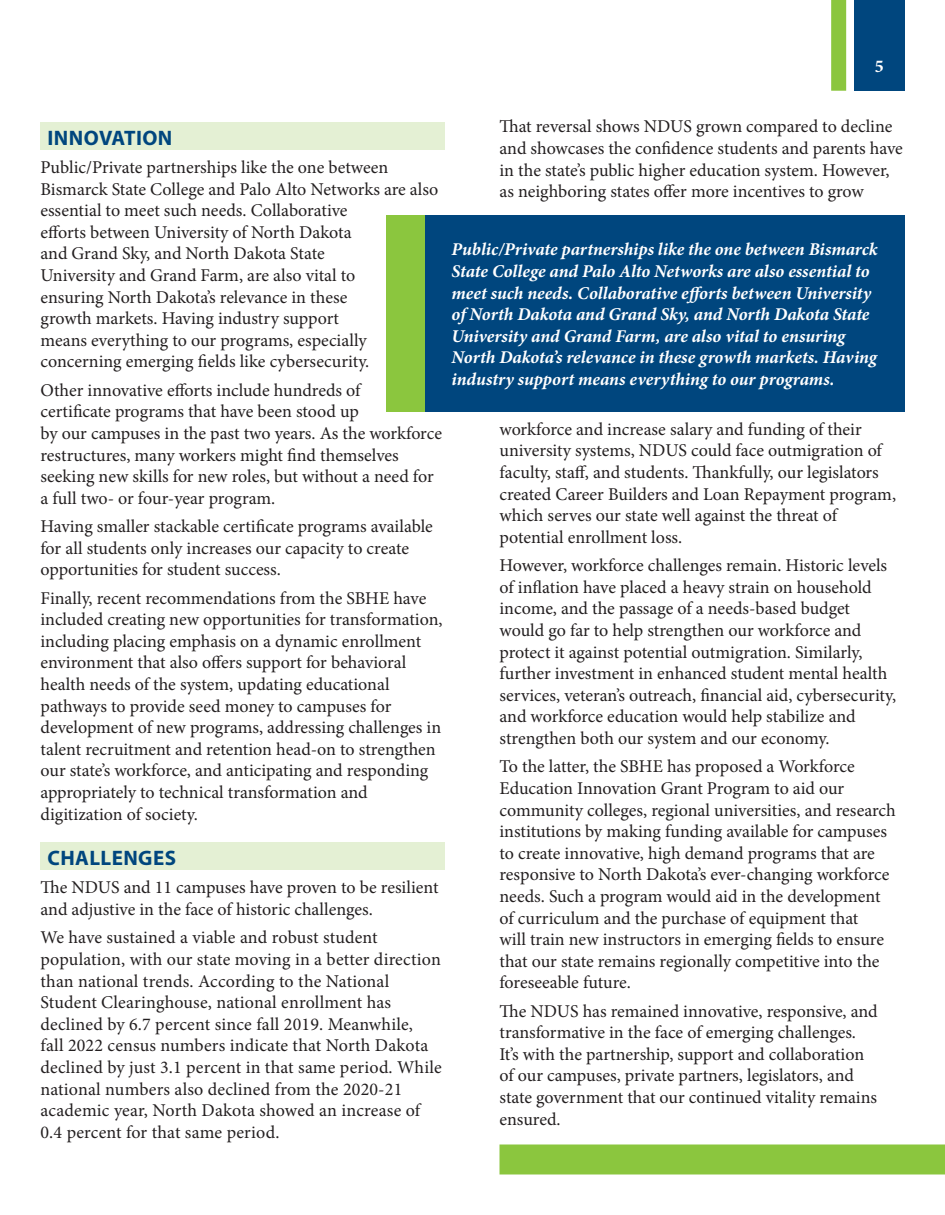
<style>
.page{position:relative;width:945px;height:1215px;background:#fff}
.page>*{position:absolute;margin:0;border:0;box-sizing:border-box;transform-origin:0 0}
.Paragraph_Style_1{font:700 21px "Myriad Pro";letter-spacing:.02em;color:#00467e}
.t1{font:18px/21.6px "Minion Pro";color:#231f20}
.t2{font:italic 700 18px/21.6px "Minion Pro";letter-spacing:-.005em;color:#fff}
.t3{font:700 18px "Minion Pro";color:#fff}
</style>
<div class="page">
<div style="left:831px;top:0;width:15px;height:91px;background:#8bc63e"></div>
<div style="left:854px;top:0;width:50px;height:91px;background:#00467e"></div>
<div style="left:40px;top:122px;width:406px;height:28px;background:#e4f0d4"></div>
<div style="left:40px;top:843px;width:406px;height:27px;background:#e4f0d4"></div>
<div style="left:425px;top:215px;width:479px;height:197px;background:#00467e"></div>
<div style="left:386px;top:215px;width:39px;height:197px;background:#8bc63e"></div>
<div style="left:500px;top:1144px;width:445px;height:30px;background:#8bc63e"></div>
<p class="t3" style="left:875px;top:54px;width:10px">5</p>
<p class="Paragraph_Style_1" style="left:47px;top:124px;width:126px">INNOVATION</p>
<p class="t1" style="left:40px;top:157px;width:399px">Public/Private partnerships like the one between Bismarck State College and Palo Alto Networks are also essential to meet such needs. Collaborative<br>efforts between University of North Dakota<br>and Grand Sky, and North Dakota State<br>University and Grand Farm, are also vital to<br>ensuring North Dakota’s relevance in these<br>growth markets. Having industry support<br>means everything to our programs, especially concerning emerging fields like cybersecurity.</p>
<p class="t1" style="left:40px;top:379px;width:403px">Other innovative efforts include hundreds of<br>certificate programs that have been stood up<br>by our campuses in the past two years. As the workforce restructures, many workers might find themselves seeking new skills for new roles, but without a need for a full two- or four-year program.</p>
<p class="t1" style="left:40px;top:516px;width:394px">Having smaller stackable certificate programs available for all students only increases our capacity to create opportunities for student success.</p>
<p class="t1" style="left:40px;top:587px;width:404px">Finally, recent recommendations from the SBHE have included creating new opportunities for transformation, including placing emphasis on a dynamic enrollment environment that also offers support for behavioral health needs of the system, updating educational pathways to provide seed money to campuses for development of new programs, addressing challenges in talent recruitment and retention head-on to strengthen our state’s workforce, and anticipating and responding appropriately to technical transformation and digitization of society.</p>
<p class="Paragraph_Style_1" style="left:47px;top:844px;width:130px">CHALLENGES</p>
<p class="t1" style="left:40px;top:877px;width:400px">The NDUS and 11 campuses have proven to be resilient and adjustive in the face of historic challenges.</p>
<p class="t1" style="left:40px;top:927px;width:403px">We have sustained a viable and robust student population, with our state moving in a better direction than national trends. According to the National Student Clearinghouse, national enrollment has declined by 6.7 percent since fall 2019. Meanwhile,<br>fall 2022 census numbers indicate that North Dakota declined by just 3.1 percent in that same period. While national numbers also declined from the 2020-21 academic year, North Dakota showed an increase of 0.4 percent for that same period.</p>
<p class="t1" style="left:500px;top:116px;width:405px">That reversal shows NDUS grown compared to decline and showcases the confidence students and parents have in the state’s public higher education system. However, as neighboring states offer more incentives to grow</p>
<p class="t2" style="left:452px;top:238px;width:427px">Public/Private partnerships like the one between Bismarck State College and Palo Alto Networks are also essential to meet such needs. Collaborative efforts between University of North Dakota and Grand Sky, and North Dakota State University and Grand Farm, are also vital to ensuring North Dakota’s relevance in these growth markets. Having industry support means everything to our programs.</p>
<p class="t1" style="left:500px;top:418px;width:398px">workforce and increase salary and funding of their university systems, NDUS could face outmigration of faculty, staff, and students. Thankfully, our legislators created Career Builders and Loan Repayment program, which serves our state well against the threat of potential enrollment loss.</p>
<p class="t1" style="left:500px;top:555px;width:398px">However, workforce challenges remain. Historic levels of inflation have placed a heavy strain on household income, and the passage of a needs-based budget would go far to help strengthen our workforce and protect it against potential outmigration. Similarly, further investment in enhanced student mental health services, veteran’s outreach, financial aid, cybersecurity, and workforce education would help stabilize and strengthen both our system and our economy.</p>
<p class="t1" style="left:500px;top:756px;width:398px">To the latter, the SBHE has proposed a Workforce Education Innovation Grant Program to aid our community colleges, regional universities, and research institutions by making funding available for campuses to create innovative, high demand programs that are responsive to North Dakota’s ever-changing workforce needs. Such a program would aid in the development of curriculum and the purchase of equipment that<br>will train new instructors in emerging fields to ensure that our state remains regionally competitive into the foreseeable future.</p>
<p class="t1" style="left:500px;top:1000px;width:380px">The NDUS has remained innovative, responsive, and transformative in the face of emerging challenges.<br>It’s with the partnership, support and collaboration of our campuses, private partners, legislators, and state government that our continued vitality remains ensured.</p>
</div>
